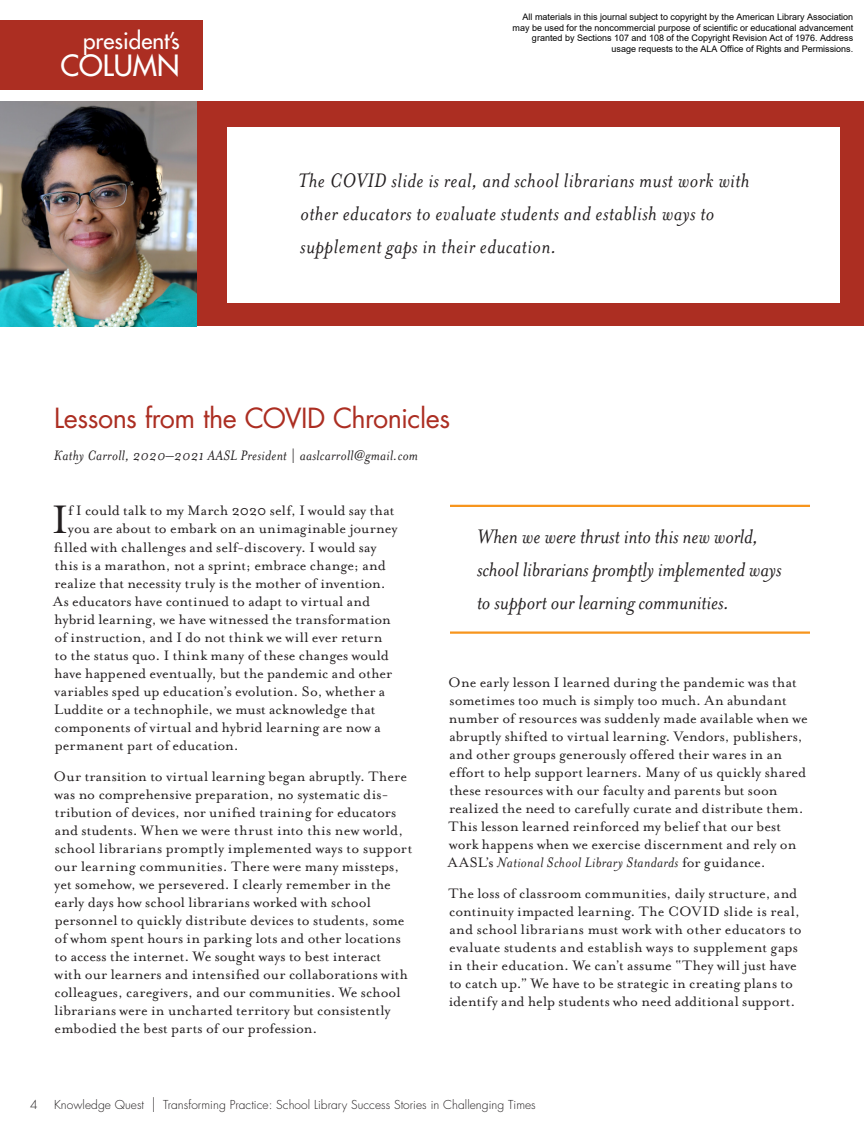
<style>
.page{position:relative;width:864px;height:1134px;background:#fff}
.page>*{position:absolute;margin:0;border:0;box-sizing:border-box;transform-origin:0 0}
.Body_-_Drop_Cap{font:45.75px "Mrs Eaves Roman";color:#231f20}
.Article_TAG{font:28.5px "Futura";color:#fff}
.Dept_Column_Title{font:27px "Futura";letter-spacing:-.02em;color:#ac2e22}
.Department_Quote{font:italic 22.5px/33px "Mrs Eaves";letter-spacing:.02em;color:#231f20}
.Feature_Pullquote{font:italic 22.5px/33px "Mrs Eaves";color:#231f20}
.Article_TAG-2{font:22.5px "Futura";color:#fff}
.Body{font:15.75px/18px "Mrs Eaves Roman";letter-spacing:.005em;color:#231f20}
.Body_-_Drop_Cap-2{font:15.75px "Mrs Eaves Roman";letter-spacing:.005em;color:#231f20}
.t1{font:italic 15.75px "Mrs Eaves";letter-spacing:.02em;color:#231f20}
.t2{font:300 12px "Futura";letter-spacing:.005em;color:#231f20}
.t3{font:9px/10.8px "Arial";color:#000;text-align:right}
.s1{font-family:"Mrs Eaves Roman";font-style:normal;font-size:20.4px}
.s2{font-family:"Mrs Eaves";font-style:italic}
.s3{font-size:18px}
</style>
<div class="page">
<div style="left:0;top:101px;width:864px;height:225px;background:#ac2e22"></div>
<div style="left:227px;top:127px;width:612px;height:176px;background:#fff"></div>
<div style="left:0;top:20px;width:202px;height:70px;background:#ac2e22"></div>
<img style="left:0;top:101px;width:196px;height:225px">
<hr style="left:450px;top:505px;width:360px;height:2px;background:#f7951d">
<hr style="left:450px;top:631px;width:360px;height:3px;background:#f7951d">
<p class="Article_TAG-2" style="left:83px;top:26px;width:98px">president’s</p>
<p class="Article_TAG" style="left:60px;top:46px;width:121px">COLUMN</p>
<p class="t3" style="left:513px;top:11px;width:342px">All materials in this journal subject to copyright by the American Library Association may be used for the noncommercial purpose of scientific or educational advancement granted by Sections 107 and 108 of the Copyright Revision Act of 1976. Address usage requests to the ALA Office of Rights and Permissions.</p>
<p class="Department_Quote" style="left:298px;top:165px;width:453px">The COVID slide is real, and school librarians must work with other educators to evaluate students and establish ways to supplement gaps in their education.</p>
<p class="Dept_Column_Title" style="left:54px;top:399px;width:398px">Lessons from the COVID Chronicles</p>
<p class="t1" style="left:54px;top:447px;width:366px">Kathy Carroll, 2020–2021 AASL President <span class="s1">|</span> aaslcarroll@gmail.com</p>
<p class="Body_-_Drop_Cap" style="left:52px;top:495px;width:17px">I</p>
<p class="Body_-_Drop_Cap-2" style="left:68px;top:502px;width:328px">f I could talk to my March 2020 self, I would say that</p>
<p class="Body_-_Drop_Cap-2" style="left:68px;top:520px;width:331px">you are about to embark on an unimaginable journey</p>
<p class="Body_-_Drop_Cap-2" style="left:54px;top:538px;width:324px">filled with challenges and self-discovery. I would say</p>
<p class="Body_-_Drop_Cap-2" style="left:55px;top:556px;width:333px">this is a marathon, not a sprint; embrace change; and</p>
<p class="Body_-_Drop_Cap-2" style="left:54px;top:574px;width:333px">realize that necessity truly is the mother of invention.</p>
<p class="Body_-_Drop_Cap-2" style="left:53px;top:592px;width:318px">As educators have continued to adapt to virtual and</p>
<p class="Body_-_Drop_Cap-2" style="left:54px;top:610px;width:338px">hybrid learning, we have witnessed the transformation</p>
<p class="Body_-_Drop_Cap-2" style="left:55px;top:628px;width:329px">of instruction, and I do not think we will ever return</p>
<p class="Body_-_Drop_Cap-2" style="left:55px;top:646px;width:336px">to the status quo. I think many of these changes would</p>
<p class="Body_-_Drop_Cap-2" style="left:54px;top:664px;width:340px">have happened eventually, but the pandemic and other</p>
<p class="Body_-_Drop_Cap-2" style="left:55px;top:682px;width:332px">variables sped up education’s evolution. So, whether a</p>
<p class="Body_-_Drop_Cap-2" style="left:54px;top:700px;width:323px">Luddite or a technophile, we must acknowledge that</p>
<p class="Body_-_Drop_Cap-2" style="left:55px;top:718px;width:328px">components of virtual and hybrid learning are now a</p>
<p class="Body_-_Drop_Cap-2" style="left:55px;top:736px;width:186px">permanent part of education.</p>
<p class="Body" style="left:54px;top:768px;width:360px">Our transition to virtual learning began abruptly. There was no comprehensive preparation, no systematic dis&shy;tribution of devices, nor unified training for educators and students. When we were thrust into this new world, school librarians promptly implemented ways to support our learning communities. There were many missteps, yet somehow, we persevered. I clearly remember in the early days how school librarians worked with school personnel to quickly distribute devices to students, some of whom spent hours in parking lots and other locations to access the internet. We sought ways to best interact<br>with our learners and intensified our collaborations with colleagues, caregivers, and our communities. We school librarians were in uncharted territory but consistently embodied the best parts of our profession.</p>
<p class="Feature_Pullquote" style="left:477px;top:520px;width:306px">When we were thrust into this new world, school librarians promptly implemented ways to support our learning communities.</p>
<p class="Body" style="left:448px;top:673px;width:361px">One early lesson I learned during the pandemic was that sometimes too much is simply too much. An abundant number of resources was suddenly made available when we abruptly shifted to virtual learning. Vendors, publishers, and other groups generously offered their wares in an effort to help support learners. Many of us quickly shared these resources with our faculty and parents but soon realized the need to carefully curate and distribute them.<br>This lesson learned reinforced my belief that our best work happens when we exercise discernment and rely on AASL’s <span class="s2">National School Library Standards</span> for guidance.</p>
<p class="Body" style="left:449px;top:885px;width:355px">The loss of classroom communities, daily structure, and continuity impacted learning. The COVID slide is real, and school librarians must work with other educators to evaluate students and establish ways to supplement gaps in their education. We can’t assume “They will just have to catch up.” We have to be strategic in creating plans to identify and help students who need additional support.</p>
<p class="t2" style="left:30px;top:1097px;width:9px">4</p>
<p class="t2" style="left:54px;top:1097px;width:483px">Knowledge Quest <span class="s3">|</span> Transforming Practice: School Library Success Stories in Challenging Times</p>
</div>
